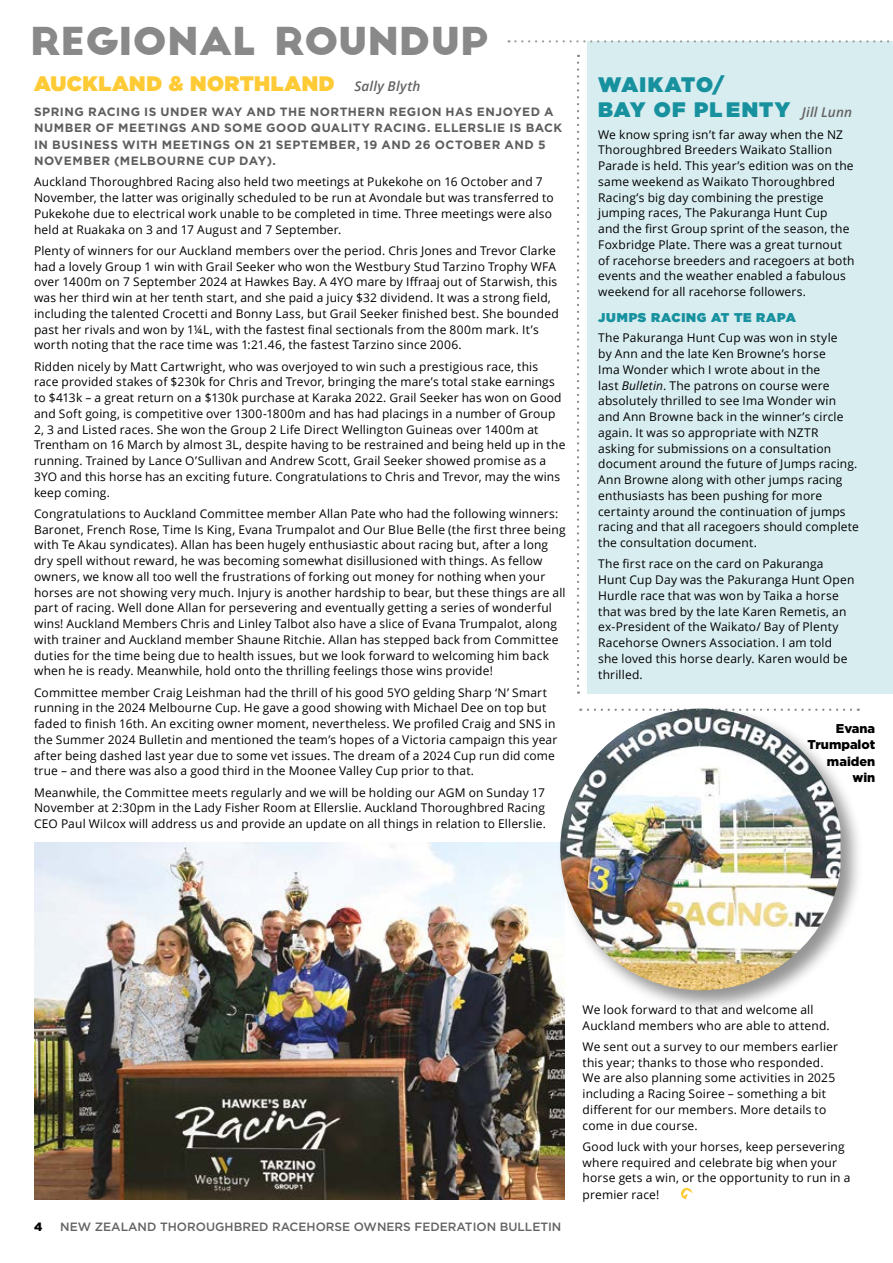
<style>
.page{position:relative;width:893px;height:1263px;background:#fff}
.page>*{position:absolute;margin:0;border:0;box-sizing:border-box;transform-origin:0 0}
.t1{font:37.5px "Big John";letter-spacing:-.01em;color:#8a8989;scale:1.08 1}
.t2{font:900 21px "Gotham";letter-spacing:.02em;color:#fecb37}
.t3{font:900 21px/25.5px "Gotham";letter-spacing:.06em;color:#18919f}
.t4{font:900 12.75px/16.5px "Gotham";color:#000;text-align:right}
.t5{font:900 12.75px "Gotham";letter-spacing:.055em;color:#18919f}
.t6{font:12px/15.8px "Open Sans";letter-spacing:.015em;color:#000}
.t7{font:700 12px/16.5px "Gotham";letter-spacing:.045em;color:#5f5e5e}
.t8{font:500 12px "Gotham";color:#646363}
.t9{font:900 12px "Gotham";color:#000}
.s1{font-family:"Open Sans";font-weight:600;font-style:italic;font-size:13.5px;color:#646363}
.s2{font-style:italic}
</style>
<div class="page">
<img style="left:34px;top:842px;width:530px;height:357px">
<div style="left:587px;top:41px;width:306px;height:653px;background:#d8edf0"></div>
<svg style="left:577px;top:55px;width:2px;height:639px"></svg>
<svg style="left:509px;top:40px;width:381px;height:3px"></svg>
<div style="left:557px;top:705px;width:307px;height:308px;background:#000;opacity:.42"></div>
<img style="left:560px;top:709px;width:280px;height:281px">
<svg style="left:681px;top:1188px;width:11px;height:11px"></svg>
<h1 class="t1" style="left:30px;top:24px;width:426px">REGIONAL ROUNDUP</h1>
<h2 class="t2" style="left:34px;top:68px;width:388px">AUCKLAND &amp; NORTHLAND <span class="s1">Sally Blyth</span></h2>
<p class="t7" style="left:34px;top:103px;width:530px">SPRING RACING IS UNDER WAY AND THE NORTHERN REGION HAS ENJOYED A NUMBER OF MEETINGS AND SOME GOOD QUALITY RACING. ELLERSLIE IS BACK IN BUSINESS WITH MEETINGS ON 21 SEPTEMBER, 19 AND 26 OCTOBER AND 5<br>NOVEMBER (MELBOURNE CUP DAY).</p>
<p class="t6" style="left:34px;top:174px;width:521px">Auckland Thoroughbred Racing also held two meetings at Pukekohe on 16 October and 7<br>November, the latter was originally scheduled to be run at Avondale but was transferred to Pukekohe due to electrical work unable to be completed in time. Three meetings were also held at Ruakaka on 3 and 17 August and 7 September.</p>
<p class="t6" style="left:34px;top:242px;width:526px">Plenty of winners for our Auckland members over the period. Chris Jones and Trevor Clarke had a lovely Group 1 win with Grail Seeker who won the Westbury Stud Tarzino Trophy WFA over 1400m on 7 September 2024 at Hawkes Bay. A 4YO mare by Iffraaj out of Starwish, this was her third win at her tenth start, and she paid a juicy $32 dividend. It was a strong field, including the talented Crocetti and Bonny Lass, but Grail Seeker finished best. She bounded past her rivals and won by 1¼L, with the fastest final sectionals from the 800m mark. It’s worth noting that the race time was 1:21.46, the fastest Tarzino since 2006.</p>
<p class="t6" style="left:34px;top:358px;width:533px">Ridden nicely by Matt Cartwright, who was overjoyed to win such a prestigious race, this race provided stakes of $230k for Chris and Trevor, bringing the mare’s total stake earnings to $413k – a great return on a $130k purchase at Karaka 2022. Grail Seeker has won on Good and Soft going, is competitive over 1300-1800m and has had placings in a number of Group 2, 3 and Listed races. She won the Group 2 Life Direct Wellington Guineas over 1400m at Trentham on 16 March by almost 3L, despite having to be restrained and being held up in the running. Trained by Lance O’Sullivan and Andrew Scott, Grail Seeker showed promise as a 3YO and this horse has an exciting future. Congratulations to Chris and Trevor, may the wins keep coming.</p>
<p class="t6" style="left:34px;top:505px;width:533px">Congratulations to Auckland Committee member Allan Pate who had the following winners:<br>Baronet, French Rose, Time Is King, Evana Trumpalot and Our Blue Belle (the first three being with Te Akau syndicates). Allan has been hugely enthusiastic about racing but, after a long dry spell without reward, he was becoming somewhat disillusioned with things. As fellow owners, we know all too well the frustrations of forking out money for nothing when your horses are not showing very much. Injury is another hardship to bear, but these things are all part of racing. Well done Allan for persevering and eventually getting a series of wonderful wins! Auckland Members Chris and Linley Talbot also have a slice of Evana Trumpalot, along with trainer and Auckland member Shaune Ritchie. Allan has stepped back from Committee duties for the time being due to health issues, but we look forward to welcoming him back when he is ready. Meanwhile, hold onto the thrilling feelings those wins provide!</p>
<p class="t6" style="left:34px;top:684px;width:525px">Committee member Craig Leishman had the thrill of his good 5YO gelding Sharp ‘N’ Smart running in the 2024 Melbourne Cup. He gave a good showing with Michael Dee on top but faded to finish 16th. An exciting owner moment, nevertheless. We profiled Craig and SNS in the Summer 2024 Bulletin and mentioned the team’s hopes of a Victoria campaign this year after being dashed last year due to some vet issues. The dream of a 2024 Cup run did come true – and there was also a good third in the Moonee Valley Cup prior to that.</p>
<p class="t6" style="left:34px;top:784px;width:513px;text-align:justify">Meanwhile, the Committee meets regularly and we will be holding our AGM on Sunday 17<br>November at 2:30pm in the Lady Fisher Room at Ellerslie. Auckland Thoroughbred Racing CEO Paul Wilcox will address us and provide an update on all things in relation to Ellerslie.</p>
<h2 class="t3" style="left:598px;top:71px;width:255px">WAIKATO/<br>BAY OF PL ENTY <span class="s1">Jill Lunn</span></h2>
<p class="t6" style="left:598px;top:126px;width:258px">We know spring isn’t far away when the NZ Thoroughbred Breeders Waikato Stallion Parade is held. This year’s edition was on the same weekend as Waikato Thoroughbred Racing’s big day combining the prestige jumping races, The Pakuranga Hunt Cup<br>and the first Group sprint of the season, the Foxbridge Plate. There was a great turnout of racehorse breeders and racegoers at both events and the weather enabled a fabulous weekend for all racehorse followers.</p>
<p class="t5" style="left:598px;top:309px;width:199px">JUMPS RACING AT TE RAPA</p>
<p class="t6" style="left:598px;top:330px;width:262px">The Pakuranga Hunt Cup was won in style<br>by Ann and the late Ken Browne’s horse<br>Ima Wonder which I wrote about in the<br>last <span class="s2">Bulletin</span>. The patrons on course were absolutely thrilled to see Ima Wonder win and Ann Browne back in the winner’s circle again. It was so appropriate with NZTR<br>asking for submissions on a consultation document around the future of Jumps racing.<br>Ann Browne along with other jumps racing enthusiasts has been pushing for more certainty around the continuation of jumps racing and that all racegoers should complete the consultation document.</p>
<p class="t6" style="left:598px;top:556px;width:258px">The first race on the card on Pakuranga Hunt Cup Day was the Pakuranga Hunt Open Hurdle race that was won by Taika a horse that was bred by the late Karen Remetis, an ex-President of the Waikato/ Bay of Plenty Racehorse Owners Association. I am told she loved this horse dearly. Karen would be thrilled.</p>
<p class="t4" style="left:807px;top:720px;width:69px">Evana<br>Trumpalot maiden win</p>
<p class="t9" style="left:34px;top:1218px;width:10px">4</p>
<p class="t8" style="left:60px;top:1218px;width:503px">NEW ZEALAND THOROUGHBRED RACEHORSE OWNERS FEDERATION BULLETIN</p>
<p class="t6" style="left:583px;top:1001px;width:249px">We look forward to that and welcome all<br>Auckland members who are able to attend.</p>
<p class="t6" style="left:583px;top:1038px;width:257px">We sent out a survey to our members earlier this year; thanks to those who responded.<br>We are also planning some activities in 2025 including a Racing Soiree – something a bit different for our members. More details to come in due course.</p>
<p class="t6" style="left:583px;top:1138px;width:269px">Good luck with your horses, keep persevering where required and celebrate big when your horse gets a win, or the opportunity to run in a premier race!</p>
</div>
